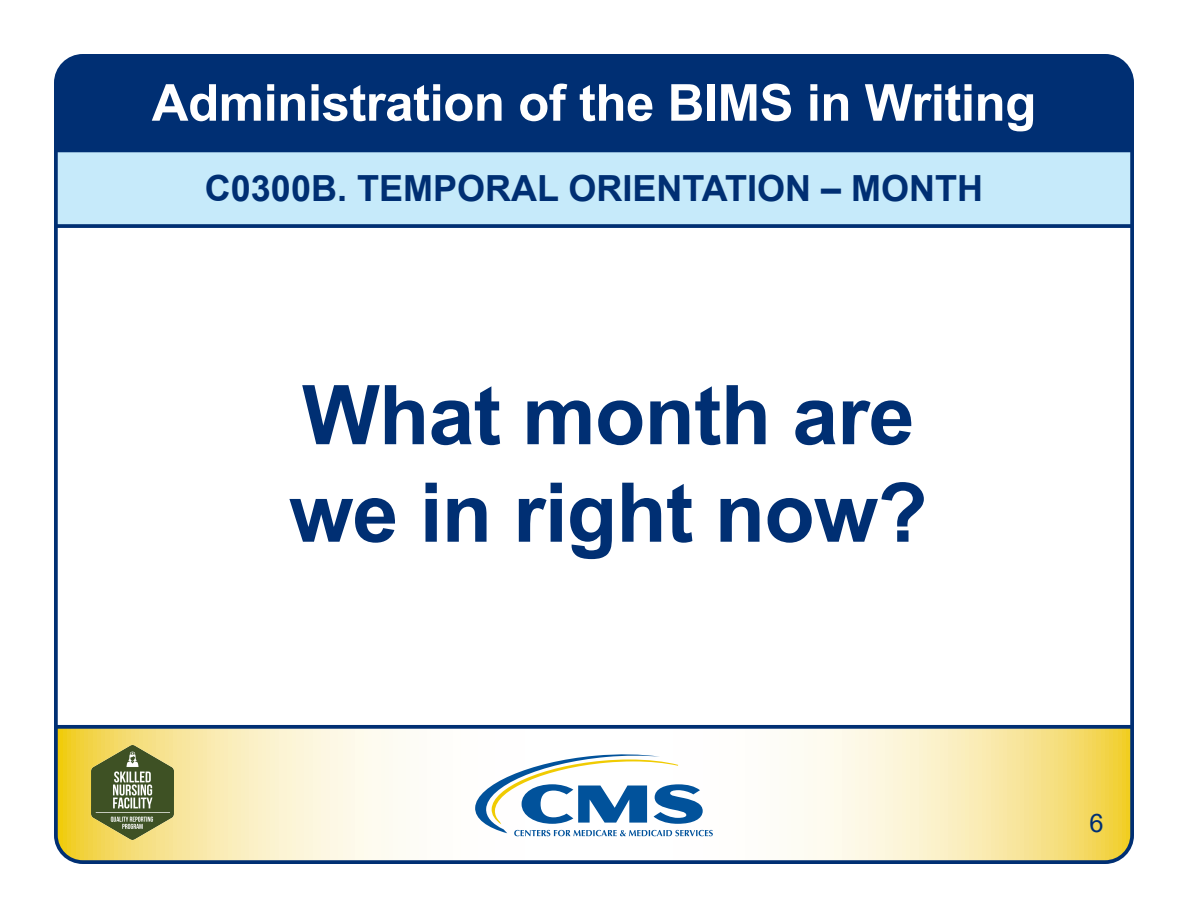
<style>
.page{position:relative;width:1188px;height:918px;background:#fff}
.page>*{position:absolute;margin:0;border:0;box-sizing:border-box;transform-origin:0 0}
.t1{font:700 82.5px/97.5px "Arial";letter-spacing:-.01em;color:#002f73}
.t2{font:700 51px "Arial";letter-spacing:-.01em;color:#fff}
.t3{font:700 36px "Arial";color:#002f73}
.t4{font:25.5px "Arial";color:#002f73}
</style>
<div class="page">
<div style="left:56px;top:56px;width:1076px;height:94px;background:#002f73"></div>
<div style="left:56px;top:150px;width:1076px;height:76px;background:#c6eafa"></div>
<svg style="left:59px;top:729px;width:1070px;height:130px"></svg>
<hr style="left:56px;top:148px;width:1076px;height:4px;background:#002f73">
<svg style="left:59px;top:224px;width:1070px;height:4px;background:#0c3a7b"></svg>
<svg style="left:59px;top:725px;width:1070px;height:4px;background:#113c79"></svg>
<svg style="left:475px;top:754px;width:238px;height:82px"></svg>
<div style="left:54px;top:54px;width:1080px;height:810px;border:4px solid #002f73;border-radius:27px"></div>
<img style="left:91px;top:745px;width:83px;height:94px">
<p class="t2" style="left:152px;top:74px;width:886px">Administration of the BIMS in Writing</p>
<h2 class="t3" style="left:205px;top:168px;width:780px">C0300B. TEMPORAL ORIENTATION – MONTH</h2>
<p class="t1" style="left:289px;top:366px;width:640px">What month are we in right now?</p>
<p class="t4" style="left:1089px;top:805px;width:16px">6</p>
</div>
